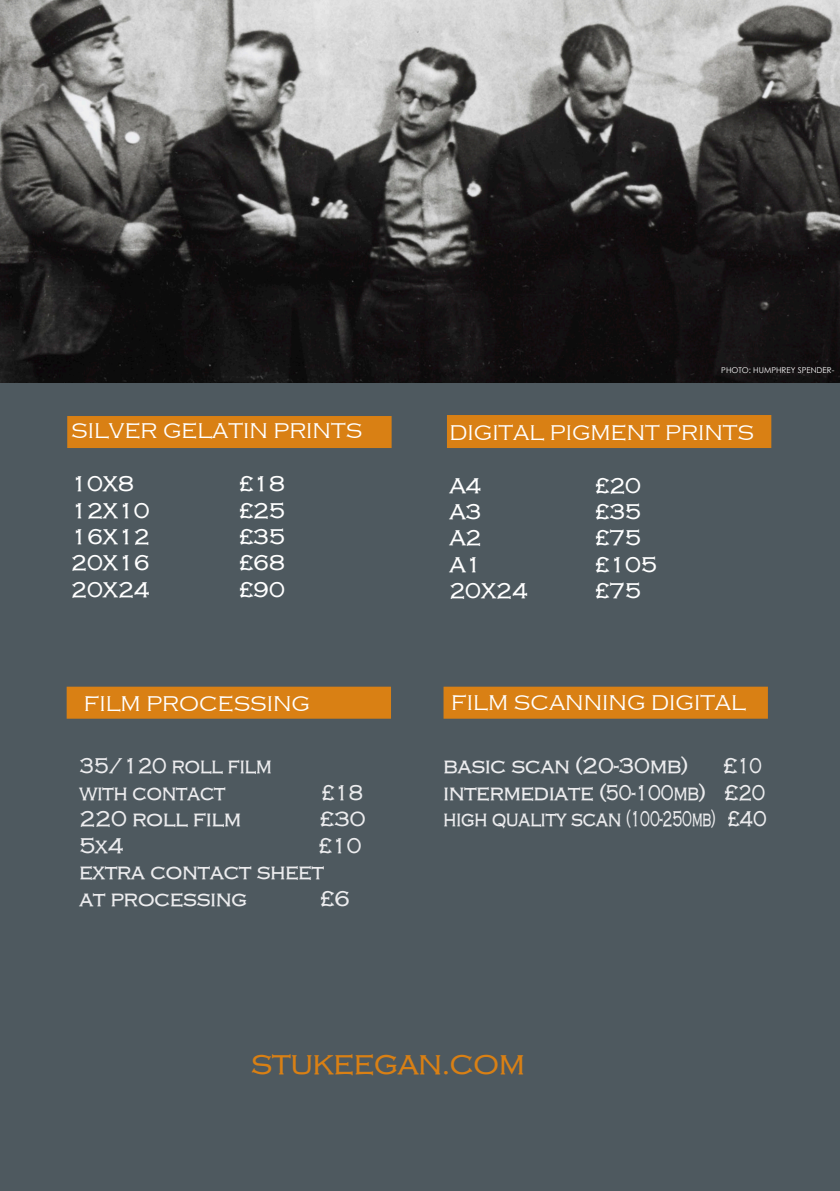
<style>
.page{position:relative;width:840px;height:1191px;background:#fff}
.page>*{position:absolute;margin:0;border:0;box-sizing:border-box;transform-origin:0 0}
.t1{font:28px "HANA Bold";color:#d98014}
.t2{font:22px/26.4px "HANA Bold";color:#ececee}
.t3{font:22px "HANA";color:#fff}
.t4{font:22px "HANA Bold";color:#fff}
.t5{font:22px "HANA Bold";color:#ececee;scale:.92 1}
.t6{font:22px "HANA Bold";color:#ececee;scale:.9 1}
.t7{font:22px "HANA Bold";color:#ececee;scale:.93 1}
.t8{font:21.2px "HANA Bold";color:#ececee;scale:1.04 1}
.t9{font:8px "Century Gothic";color:#fff}
</style>
<div class="page">
<div style="left:0;top:382px;width:839px;height:809px;background:#4e595f"></div>
<div style="left:67px;top:416px;width:324px;height:32px;background:#d98014"></div>
<div style="left:446px;top:415px;width:324px;height:33px;background:#d98014"></div>
<div style="left:68px;top:687px;width:322px;height:30px;background:#d98014"></div>
<div style="left:67px;top:686px;width:324px;height:32px;border:2px solid #d98014"></div>
<div style="left:443px;top:686px;width:324px;height:32px;background:#d98014;border:2px solid #d98014"></div>
<img style="left:0;top:0;width:839px;height:382px">
<p class="t3" style="left:71px;top:416px;width:292px">SILVER GELATIN PRINTS</p>
<p class="t4" style="left:71px;top:469px;width:64px">10X8</p>
<p class="t4" style="left:237px;top:469px;width:49px">£18</p>
<p class="t4" style="left:71px;top:495px;width:80px">12X10</p>
<p class="t4" style="left:237px;top:495px;width:49px">£25</p>
<p class="t4" style="left:71px;top:522px;width:80px">16X12</p>
<p class="t4" style="left:237px;top:522px;width:49px">£35</p>
<p class="t4" style="left:71px;top:548px;width:80px">20X16</p>
<p class="t4" style="left:237px;top:548px;width:49px">£68</p>
<p class="t4" style="left:71px;top:575px;width:80px">20X24</p>
<p class="t4" style="left:237px;top:575px;width:49px">£90</p>
<p class="t3" style="left:84px;top:688px;width:228px">FILM PROCESSING</p>
<p class="t5" style="left:79px;top:751px;width:210px">35/120 roll film</p>
<p class="t5" style="left:79px;top:778px;width:160px">with contact</p>
<p class="t6" style="left:320px;top:778px;width:49px">£18</p>
<p class="t2" style="left:79px;top:805px;width:163px">220 roll film</p>
<p class="t8" style="left:318px;top:805px;width:47px">£30</p>
<p class="t2" style="left:79px;top:831px;width:46px">5x4</p>
<p class="t7" style="left:317px;top:830px;width:49px">£10</p>
<p class="t2" style="left:79px;top:857px;width:246px">extra contact sheet</p>
<p class="t2" style="left:79px;top:884px;width:169px">at processing</p>
<p class="t2" style="left:318px;top:884px;width:33px">£6</p>
<p class="t9" style="left:721px;top:365px;width:114px">PHOTO: HUMPHREY SPENDER-</p>
<p class="t3" style="left:449px;top:418px;width:306px">DIGITAL PIGMENT PRINTS</p>
<p class="t4" style="left:449px;top:470px;width:34px">A4</p>
<p class="t4" style="left:593px;top:470px;width:49px">£20</p>
<p class="t4" style="left:449px;top:497px;width:34px">A3</p>
<p class="t4" style="left:593px;top:497px;width:49px">£35</p>
<p class="t4" style="left:449px;top:523px;width:34px">A2</p>
<p class="t4" style="left:593px;top:523px;width:49px">£75</p>
<p class="t4" style="left:449px;top:550px;width:34px">A1</p>
<p class="t4" style="left:593px;top:550px;width:65px">£105</p>
<p class="t4" style="left:449px;top:576px;width:80px">20X24</p>
<p class="t4" style="left:593px;top:576px;width:49px">£75</p>
<p class="t3" style="left:451px;top:688px;width:296px">FILM SCANNING DIGITAL</p>
<p class="t2" style="left:443px;top:752px;width:246px">basic scan (20-30mb)</p>
<p class="t2" style="left:721px;top:752px;width:42px">£10</p>
<p class="t2" style="left:443px;top:778px;width:325px">intermediate (50-100mb) £20 high quality scan (100-250mb) £40</p>
<p class="t1" style="left:251px;top:1045px;width:275px">STUKEEGAN.COM</p>
</div>
